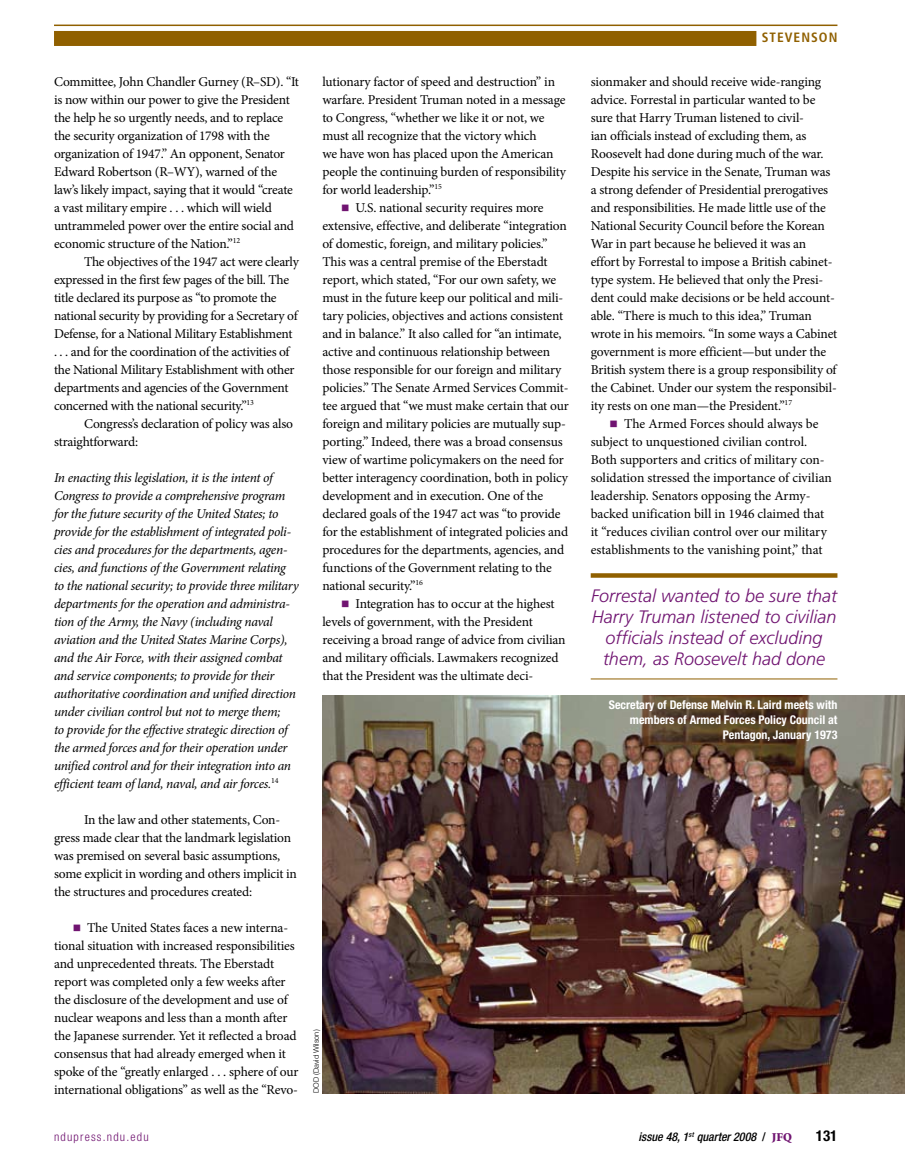
<style>
.page{position:relative;width:905px;height:1175px;background:#fff}
.page>*{position:absolute;margin:0;border:0;box-sizing:border-box;transform-origin:0 0}
.t1{font:italic 300 18px/21px "Frutiger LT Std";color:#701471;text-align:center}
.t2{font:700 condensed 15px "Helvetica Neue LT Std";color:#000}
.t3{font:13.5px/18px "Minion Pro";letter-spacing:-.015em;color:#000}
.t4{font:italic 13.5px/18px "Minion Pro";letter-spacing:-.025em;color:#000}
.t5{font:700 condensed 13.5px "Frutiger LT Std";letter-spacing:.075em;color:#906000}
.t6{font:700 condensed 12px/15px "Helvetica Neue LT Std";color:#fff;text-align:right}
.t7{font:italic 500 condensed 12px "Helvetica Neue LT Std";color:#000}
.t8{font:300 condensed 12px "Helvetica Neue LT Std";letter-spacing:.1em;color:#701471}
.t9{font:300 7.5px "Helvetica Neue LT Std";color:#000}
.s1{color:#701471}
.s2{font-style:normal}
.s3{font-family:"Minion Std";font-weight:900;font-style:normal;font-stretch:normal;color:#701471}
</style>
<div class="page">
<hr style="left:54px;top:25px;width:783px;height:1px;background:#906000">
<div style="left:54px;top:31px;width:702px;height:15px;background:#906000"></div>
<img style="left:322px;top:695px;width:582px;height:398px">
<div style="left:590px;top:573px;width:247px;height:5px;background:#906000"></div>
<hr style="left:590px;top:678px;width:247px;height:1px;background:#906000">
<p class="t3" style="left:54px;top:72px;width:246px">Committee, John Chandler Gurney (R–SD). “It is now within our power to give the President the help he so urgently needs, and to replace the security organization of 1798 with the organization of 1947.” An opponent, Senator Edward Robertson (R–WY), warned of the law’s likely impact, saying that it would “create a vast military empire . . . which will wield untrammeled power over the entire social and economic structure of the Nation.”<sup>12</sup></p>
<p class="t3" style="left:54px;top:252px;width:246px;text-indent:30px">The objectives of the 1947 act were clearly expressed in the first few pages of the bill. The title declared its purpose as “to promote the national security by providing for a Secretary of Defense, for a National Military Establishment . . . and for the coordination of the activities of the National Military Establishment with other departments and agencies of the Government concerned with the national security.”<sup>13</sup></p>
<p class="t3" style="left:54px;top:414px;width:241px;text-indent:30px">Congress’s declaration of policy was also straightforward:</p>
<p class="t4" style="left:54px;top:468px;width:246px">In enacting this legislation, it is the intent of Congress to provide a comprehensive program for the future security of the United States; to provide for the establishment of integrated poli&shy;cies and procedures for the departments, agen&shy;cies, and functions of the Government relating to the national security; to provide three military departments for the operation and administra&shy;tion of the Army, the Navy (including naval aviation and the United States Marine Corps), and the Air Force, with their assigned combat and service components; to provide for their authoritative coordination and unified direction under civilian control but not to merge them;<br>to provide for the effective strategic direction of the armed forces and for their operation under unified control and for their integration into an efficient team of land, naval, and air forces.<sup>14</sup></p>
<p class="t3" style="left:54px;top:810px;width:244px;text-indent:30px">In the law and other statements, Con&shy;gress made clear that the landmark legislation was premised on several basic assumptions, some explicit in wording and others implicit in the structures and procedures created:</p>
<p class="t3" style="left:54px;top:918px;width:246px;text-indent:19px"><span class="s1">■</span> The United States faces a new interna&shy;tional situation with increased responsibilities and unprecedented threats. The Eberstadt report was completed only a few weeks after the disclosure of the development and use of nuclear weapons and less than a month after the Japanese surrender. Yet it reflected a broad consensus that had already emerged when it spoke of the “greatly enlarged . . . sphere of our international obligations” as well as the “Revo-</p>
<p class="t3" style="left:322px;top:72px;width:245px">lutionary factor of speed and destruction” in warfare. President Truman noted in a message to Congress, “whether we like it or not, we must all recognize that the victory which<br>we have won has placed upon the American people the continuing burden of responsibility for world leadership.”<sup>15</sup></p>
<p class="t3" style="left:322px;top:198px;width:248px;text-indent:19px"><span class="s1">■</span> U.S. national security requires more extensive, effective, and deliberate “integration of domestic, foreign, and military policies.” This was a central premise of the Eberstadt report, which stated, “For our own safety, we must in the future keep our political and mili&shy;tary policies, objectives and actions consistent and in balance.” It also called for “an intimate, active and continuous relationship between those responsible for our foreign and military policies.” The Senate Armed Services Commit&shy;tee argued that “we must make certain that our foreign and military policies are mutually sup&shy;porting.” Indeed, there was a broad consensus view of wartime policymakers on the need for better interagency coordination, both in policy development and in execution. One of the declared goals of the 1947 act was “to provide for the establishment of integrated policies and procedures for the departments, agencies, and functions of the Government relating to the national security.”<sup>16</sup></p>
<p class="t3" style="left:322px;top:594px;width:245px;text-indent:19px"><span class="s1">■</span> Integration has to occur at the highest levels of government, with the President receiving a broad range of advice from civilian and military officials. Lawmakers recognized that the President was the ultimate deci-</p>
<p class="t9" style="left:311px;top:1093px;width:65px;rotate:-90deg">DOD (David Wilson)</p>
<p class="t5" style="left:761px;top:30px;width:77px">STEVENSON</p>
<p class="t3" style="left:590px;top:72px;width:248px">sionmaker and should receive wide-ranging advice. Forrestal in particular wanted to be sure that Harry Truman listened to civil-<br>ian officials instead of excluding them, as Roosevelt had done during much of the war.<br>Despite his service in the Senate, Truman was a strong defender of Presidential prerogatives and responsibilities. He made little use of the National Security Council before the Korean War in part because he believed it was an effort by Forrestal to impose a British cabinet&shy;type system. He believed that only the Presi&shy;dent could make decisions or be held account&shy;able. “There is much to this idea,” Truman wrote in his memoirs. “In some ways a Cabinet government is more efficient—but under the British system there is a group responsibility of the Cabinet. Under our system the responsibil&shy;ity rests on one man—the President.”<sup>17</sup></p>
<p class="t3" style="left:590px;top:414px;width:243px;text-indent:19px"><span class="s1">■</span> The Armed Forces should always be subject to unquestioned civilian control.<br>Both supporters and critics of military con&shy;solidation stressed the importance of civilian leadership. Senators opposing the Army&shy;backed unification bill in 1946 claimed that it “reduces civilian control over our military establishments to the vanishing point,” that</p>
<h1 class="t1" style="left:591px;top:585px;width:248px">Forrestal wanted to be sure that<br>Harry Truman listened to civilian officials instead of excluding them, as Roosevelt had done</h1>
<p class="t6" style="left:609px;top:697px;width:230px">Secretary of Defense Melvin R. Laird meets with members of Armed Forces Policy Council at<br>Pentagon, January 1973</p>
<p class="t8" style="left:54px;top:1129px;width:96px">ndupress.ndu.edu</p>
<p class="t7" style="left:638px;top:1129px;width:155px">issue 48, 1<sup>st</sup> quarter 2008 <span class="s2">/</span> <span class="s3">JFQ</span></p>
<p class="t2" style="left:815px;top:1126px;width:23px">131</p>
</div>
